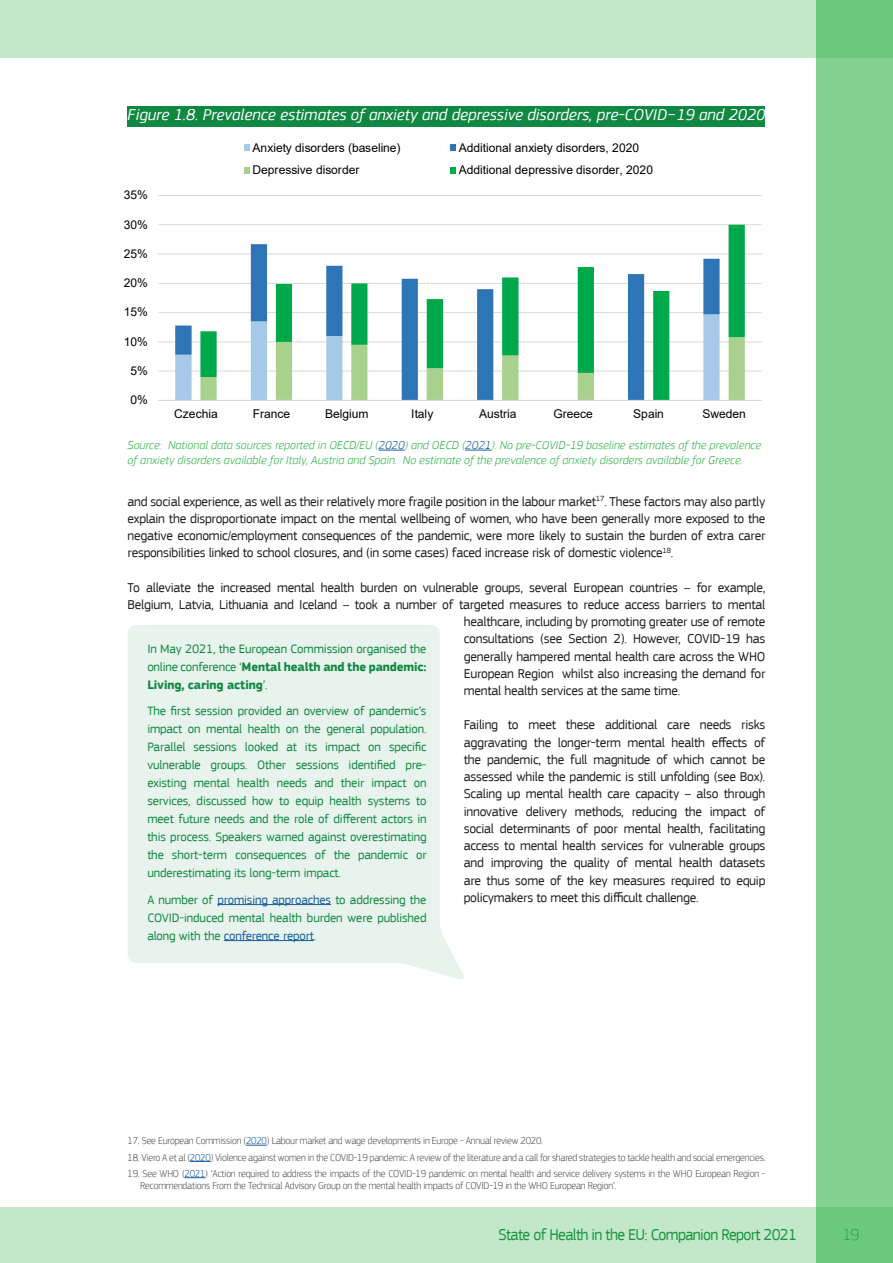
<style>
.page{position:relative;width:893px;height:1263px;background:#fff}
.page>*{position:absolute;margin:0;border:0;box-sizing:border-box;transform-origin:0 0}
.Figures_-_Title{font:italic 16.5px "EC Square Sans Pro";color:#fff}
.t1{font:16.5px "EC Square Sans Pro";letter-spacing:-.04em;color:#108842;scale:.96 1}
.t2{font:100 16.5px "EC Square Sans Pro";color:#108842}
.Text_1{font:13.5px/17.2px "EC Square Sans Pro";letter-spacing:-.02em;color:#231f20;text-align:justify}
.Medium_-_Paragraph{font:12.75px/18px "EC Square Sans Pro";letter-spacing:-.01em;color:#108842;text-align:justify}
.Quotation{font:italic 300 12px/15px "EC Square Sans Pro";color:#33b44a}
.t3{font:12px "Arial";letter-spacing:-.005em;color:#000}
.Footnote{font:300 10.5px/12px "EC Square Sans Pro";letter-spacing:-.02em;color:#4e4f50;scale:.95 1}
.s1{color:#175d9e}
.s2{font-weight:700}
</style>
<div class="page">
<div style="left:816px;top:0;width:77px;height:1263px;background:#84d292"></div>
<svg style="left:0;top:0;width:893px;height:58px;background:#bae5c2"></svg>
<svg style="left:0;top:1208px;width:893px;height:55px;background:#bae5c2"></svg>
<div style="left:128px;top:106px;width:637px;height:22px;background:#108842"></div>
<svg style="left:379px;top:450px;width:26px;height:1px"></svg>
<svg style="left:465px;top:450px;width:26px;height:1px"></svg>
<svg style="left:246px;top:1145px;width:21px;height:1px"></svg>
<svg style="left:190px;top:1161px;width:21px;height:1px"></svg>
<svg style="left:185px;top:1177px;width:20px;height:1px"></svg>
<svg style="left:128px;top:625px;width:336px;height:355px;background:#e9f4ee"></svg>
<hr style="left:217px;top:904px;width:114px;height:1px;background:#175d9e">
<hr style="left:224px;top:940px;width:90px;height:1px;background:#175d9e">
<hr style="left:158px;top:371px;width:604px;height:1px;background:#d9d9d9">
<hr style="left:158px;top:342px;width:604px;height:1px;background:#d9d9d9">
<hr style="left:158px;top:312px;width:604px;height:1px;background:#d9d9d9">
<hr style="left:158px;top:283px;width:604px;height:1px;background:#d9d9d9">
<hr style="left:158px;top:254px;width:604px;height:1px;background:#d9d9d9">
<hr style="left:158px;top:224px;width:604px;height:1px;background:#d9d9d9">
<hr style="left:158px;top:195px;width:604px;height:1px;background:#d9d9d9">
<svg style="left:175px;top:253px;width:25px;height:147px"></svg>
<svg style="left:200px;top:225px;width:545px;height:175px"></svg>
<hr style="left:158px;top:400px;width:604px;height:1px;background:#d9d9d9">
<svg style="left:244px;top:145px;width:6px;height:6px"></svg>
<svg style="left:450px;top:145px;width:6px;height:6px"></svg>
<svg style="left:244px;top:167px;width:6px;height:6px"></svg>
<svg style="left:450px;top:167px;width:6px;height:6px"></svg>
<p class="Figures_-_Title" style="left:128px;top:105px;width:639px">Figure 1.8. Prevalence estimates of anxiety and depressive disorders, pre-COVID−19 and 2020</p>
<p class="t3" style="left:124px;top:187px;width:26px">35%</p>
<p class="t3" style="left:124px;top:216px;width:26px">30%</p>
<p class="t3" style="left:124px;top:245px;width:26px">25%</p>
<p class="t3" style="left:124px;top:275px;width:26px">20%</p>
<p class="t3" style="left:124px;top:304px;width:26px">15%</p>
<p class="t3" style="left:124px;top:333px;width:26px">10%</p>
<p class="t3" style="left:131px;top:362px;width:19px">5%</p>
<p class="t3" style="left:131px;top:392px;width:19px">0%</p>
<p class="t3" style="left:253px;top:139px;width:149px">Anxiety disorders (baseline)</p>
<p class="t3" style="left:459px;top:139px;width:182px">Additional anxiety disorders, 2020</p>
<p class="t3" style="left:253px;top:161px;width:108px">Depressive disorder</p>
<p class="t3" style="left:459px;top:161px;width:196px">Additional depressive disorder, 2020</p>
<p class="t3" style="left:174px;top:405px;width:45px">Czechia</p>
<p class="t3" style="left:253px;top:405px;width:39px">France</p>
<p class="t3" style="left:325px;top:405px;width:45px">Belgium</p>
<p class="t3" style="left:411px;top:405px;width:24px">Italy</p>
<p class="t3" style="left:479px;top:405px;width:39px">Austria</p>
<p class="t3" style="left:553px;top:405px;width:41px">Greece</p>
<p class="t3" style="left:633px;top:405px;width:32px">Spain</p>
<p class="t3" style="left:702px;top:405px;width:45px">Sweden</p>
<p class="Quotation" style="left:128px;top:438px;width:635px">Source: National data sources reported in OECD/EU (<span class="s1">2020</span>) and OECD (<span class="s1">2021</span>). No pre-COVID-19 baseline estimates of the prevalence of anxiety disorders available for Italy, Austria and Spain. No estimate of the prevalence of anxiety disorders available for Greece.</p>
<p class="Text_1" style="left:128px;top:492px;width:639px">and social experience, as well as their relatively more fragile position in the labour market<sup>17</sup>. These factors may also partly explain the disproportionate impact on the mental wellbeing of women, who have been generally more exposed to the negative economic/employment consequences of the pandemic, were more likely to sustain the burden of extra carer responsibilities linked to school closures, and (in some cases) faced increase risk of domestic violence<sup>18</sup>.</p>
<p class="Text_1" style="left:128px;top:579px;width:639px">To alleviate the increased mental health burden on vulnerable groups, several European countries – for example,</p>
<p class="Text_1" style="left:128px;top:596px;width:639px">Belgium, Latvia, Lithuania and Iceland – took a number of targeted measures to reduce access barriers to mental</p>
<p class="Text_1" style="left:464px;top:613px;width:303px">healthcare, including by promoting greater use of remote</p>
<p class="Text_1" style="left:464px;top:630px;width:303px">consultations (see Section 2). However, COVID-19 has</p>
<p class="Text_1" style="left:464px;top:648px;width:303px">generally hampered mental health care across the WHO</p>
<p class="Text_1" style="left:464px;top:665px;width:303px">European Region whilst also increasing the demand for</p>
<p class="Text_1" style="left:464px;top:682px;width:218px">mental health services at the same time.</p>
<p class="Text_1" style="left:464px;top:716px;width:303px">Failing to meet these additional care needs risks aggravating the longer-term mental health effects of the pandemic, the full magnitude of which cannot be assessed while the pandemic is still unfolding (see Box).<br>Scaling up mental health care capacity – also through innovative delivery methods, reducing the impact of social determinants of poor mental health, facilitating access to mental health services for vulnerable groups and improving the quality of mental health datasets are thus some of the key measures required to equip policymakers to meet this difficult challenge.</p>
<p class="Medium_-_Paragraph" style="left:147px;top:639px;width:281px">In May 2021, the European Commission organised the online conference ‘<span class="s2">Mental health and the pandemic:<br>Living, caring acting</span>’.</p>
<p class="Medium_-_Paragraph" style="left:147px;top:702px;width:281px">The first session provided an overview of pandemic’s impact on mental health on the general population.<br>Parallel sessions looked at its impact on specific vulnerable groups. Other sessions identified pre&shy;existing mental health needs and their impact on services, discussed how to equip health systems to meet future needs and the role of different actors in this process. Speakers warned against overestimating the short-term consequences of the pandemic or underestimating its long-term impact.</p>
<p class="Medium_-_Paragraph" style="left:147px;top:890px;width:281px">A number of <span class="s1">promising approaches</span> to addressing the COVID-induced mental health burden were published along with the <span class="s1">conference report</span>.</p>
<p class="Footnote" style="left:128px;top:1135px;width:439px">17. See European Commission (<span class="s1">2020</span>) Labour market and wage developments in Europe - Annual review 2020.</p>
<p class="Footnote" style="left:128px;top:1151px;width:673px">18. Viero A et al (<span class="s1">2020</span>) Violence against women in the COVID-19 pandemic: A review of the literature and a call for shared strategies to tackle health and social emergencies.</p>
<p class="Footnote" style="left:140px;top:1167px;width:660px;text-indent:-13px">19. See WHO (<span class="s1">2021</span>) ‘Action required to address the impacts of the COVID-19 pandemic on mental health and service delivery systems in the WHO European Region -<br>Recommendations From the Technical Advisory Group on the mental health impacts of COVID-19 in the WHO European Region’.</p>
<p class="t1" style="left:498px;top:1225px;width:312px">State of Health in the EU: Companion Report 2021</p>
<p class="t2" style="left:842px;top:1225px;width:18px">19</p>
</div>
